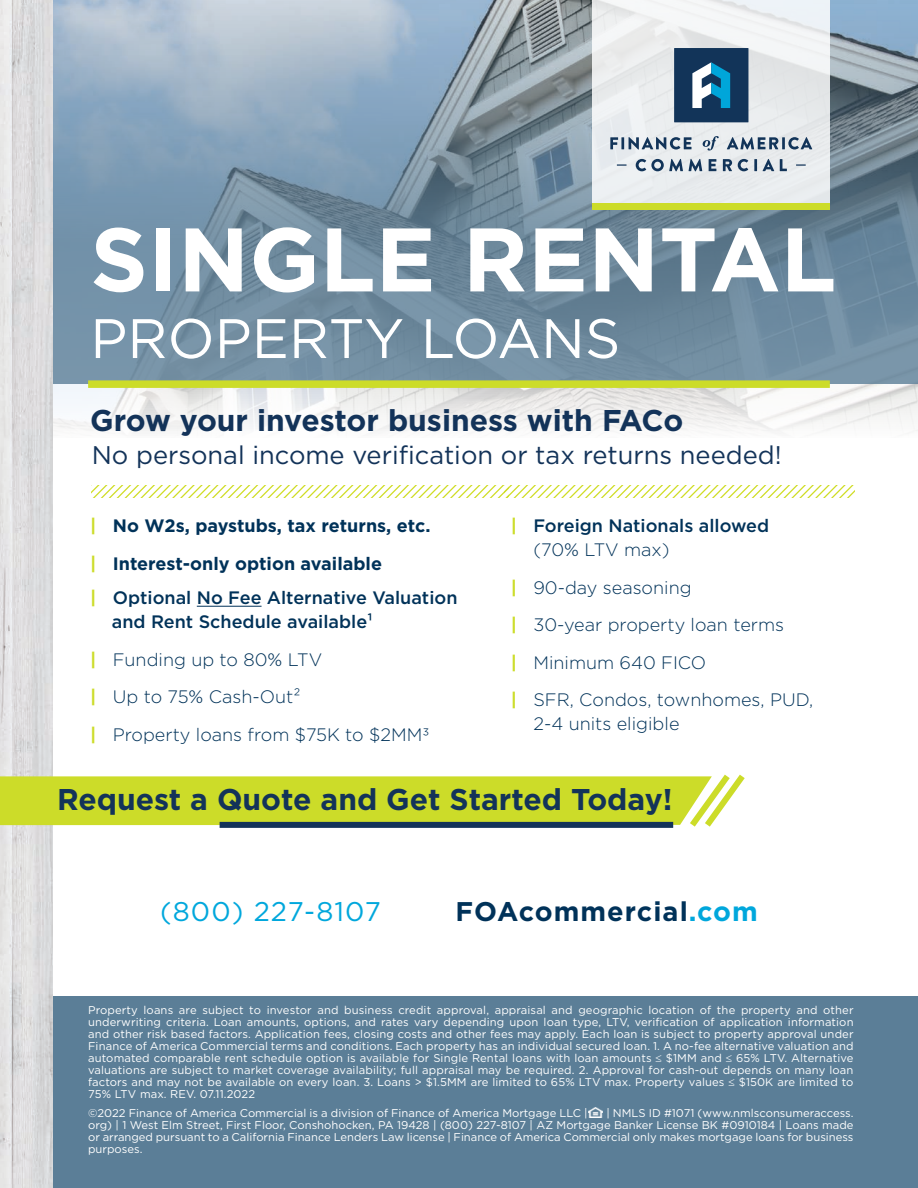
<style>
.page{position:relative;width:918px;height:1188px;background:#fff}
.page>*{position:absolute;margin:0;border:0;box-sizing:border-box;transform-origin:0 0}
.t1{font:700 90px "Gotham";color:#fff}
.t2{font:55.5px "Gotham";color:#fff}
.t3{font:700 30px "Gotham";color:#133359}
.t4{font:700 27px "Gotham";letter-spacing:.04em;color:#003259}
.t5{font:27px "Gotham";letter-spacing:.04em;color:#00a7dc}
.t6{font:25.5px "Gotham";color:#133359}
.t7{font:300 18px/37.5px "Gotham";color:#003259}
.t8{font:500 18px/24px "Gotham";color:#003259}
.t9{font:700 18px/37.5px "Gotham";color:#003259}
.t10{font:11.25px/12px "Gotham";color:#fff;text-align:justify}
.s1{color:#ccdc29}
.s2{font-weight:700;color:#ccdc29}
.s3{font-weight:300}
.s4{color:#00a7dc}
</style>
<div class="page">
<img style="left:52px;top:384px;width:866px;height:54px">
<svg style="left:52px;top:0;width:866px;height:384px;background:#7c95a8"></svg>
<div style="left:0;top:996px;width:918px;height:192px;background:#5b7e97"></div>
<img style="left:0;top:0;width:52px;height:1188px">
<div style="left:88px;top:380px;width:742px;height:8px;background:#ccdc29"></div>
<div style="left:593px;top:0;width:237px;height:203px;background:#eaedef"></div>
<div style="left:593px;top:203px;width:237px;height:6px;background:#ccdc29"></div>
<svg style="left:610px;top:137px;width:82px;height:13px"></svg>
<svg style="left:727px;top:137px;width:85px;height:13px"></svg>
<svg style="left:703px;top:136px;width:16px;height:14px"></svg>
<svg style="left:796px;top:164px;width:10px;height:2px"></svg>
<svg style="left:617px;top:164px;width:10px;height:2px"></svg>
<div style="left:674px;top:48px;width:74px;height:74px;background:#123459"></div>
<svg style="left:692px;top:62px;width:38px;height:46px"></svg>
<svg style="left:636px;top:159px;width:47px;height:12px"></svg>
<svg style="left:689px;top:159px;width:13px;height:12px"></svg>
<svg style="left:709px;top:159px;width:7px;height:12px"></svg>
<svg style="left:723px;top:159px;width:9px;height:12px"></svg>
<svg style="left:738px;top:159px;width:10px;height:12px"></svg>
<svg style="left:754px;top:159px;width:3px;height:12px"></svg>
<svg style="left:763px;top:159px;width:11px;height:12px"></svg>
<svg style="left:780px;top:159px;width:7px;height:12px"></svg>
<svg style="left:0;top:768px;width:745px;height:65px"></svg>
<svg style="left:92px;top:485px;width:762px;height:12px"></svg>
<svg style="left:589px;top:1107px;width:13px;height:10px"></svg>
<hr style="left:197px;top:606px;width:65px;height:1px;background:#003259">
<h1 class="t1" style="left:90px;top:200px;width:748px">SINGLE RENTAL</h1>
<h2 class="t2" style="left:90px;top:303px;width:532px">PROPERTY LOANS</h2>
<h3 class="t3" style="left:90px;top:401px;width:595px">Grow your investor business with FACo</h3>
<h3 class="t6" style="left:92px;top:439px;width:691px">No personal income verification or tax returns needed!</h3>
<h3 class="t9" style="left:90px;top:507px;width:342px"><span class="s1">|</span> No W2s, paystubs, tax returns, etc. <span class="s1">|</span> Interest-only option available</h3>
<h3 class="t8" style="left:112px;top:586px;width:347px;text-indent:-22px"><span class="s2">|</span> Optional No Fee Alternative Valuation and Rent Schedule available¹</h3>
<h3 class="t7" style="left:90px;top:640px;width:341px"><span class="s2">|</span> Funding up to 80% LTV<br><span class="s2">|</span> Up to 75% Cash-Out²<br><span class="s2">|</span> Property loans from $75K to $2MM3</h3>
<h3 class="t8" style="left:533px;top:514px;width:237px;text-indent:-22px"><span class="s2">|</span> Foreign Nationals allowed <span class="s3">(70% LTV max)</span></h3>
<h3 class="t7" style="left:511px;top:568px;width:304px"><span class="s2">|</span> 90-day seasoning<br><span class="s2">|</span> 30-year property loan terms<br><span class="s2">|</span> Minimum 640 FICO<br><span class="s2">|</span> SFR, Condos, townhomes, PUD,</h3>
<h3 class="t7" style="left:533px;top:705px;width:148px">2-4 units eligible</h3>
<h3 class="t3" style="left:57px;top:780px;width:617px">Request a Quote and Get Started Today!</h3>
<h3 class="t5" style="left:160px;top:894px;width:222px">(800) 227-8107</h3>
<h3 class="t4" style="left:455px;top:893px;width:304px">FOAcommercial<span class="s4">.com</span></h3>
<p class="t10" style="left:88px;top:1004px;width:767px">Property loans are subject to investor and business credit approval, appraisal and geographic location of the property and other underwriting criteria. Loan amounts, options, and rates vary depending upon loan type, LTV, verification of application information and other risk based factors. Application fees, closing costs and other fees may apply. Each loan is subject to property approval under Finance of America Commercial terms and conditions. Each property has an individual secured loan. 1. A no-fee alternative valuation and automated comparable rent schedule option is available for Single Rental loans with loan amounts ≤ $1MM and ≤ 65% LTV. Alternative valuations are subject to market coverage availability; full appraisal may be required. 2. Approval for cash-out depends on many loan factors and may not be available on every loan. 3. Loans &gt; $1.5MM are limited to 65% LTV max. Property values ≤ $150K are limited to 75% LTV max. REV. 07.11.2022</p>
<p class="t10" style="left:88px;top:1106px;width:501px">©2022 Finance of America Commercial is a division of Finance of America Mortgage LLC |</p>
<p class="t10" style="left:88px;top:1106px;width:767px;text-indent:518px">| NMLS ID #1071 (www.nmlsconsumeraccess. org) | 1 West Elm Street, First Floor, Conshohocken, PA 19428 | (800) 227-8107 | AZ Mortgage Banker License BK #0910184 | Loans made or arranged pursuant to a California Finance Lenders Law license | Finance of America Commercial only makes mortgage loans for business purposes.</p>
</div>
